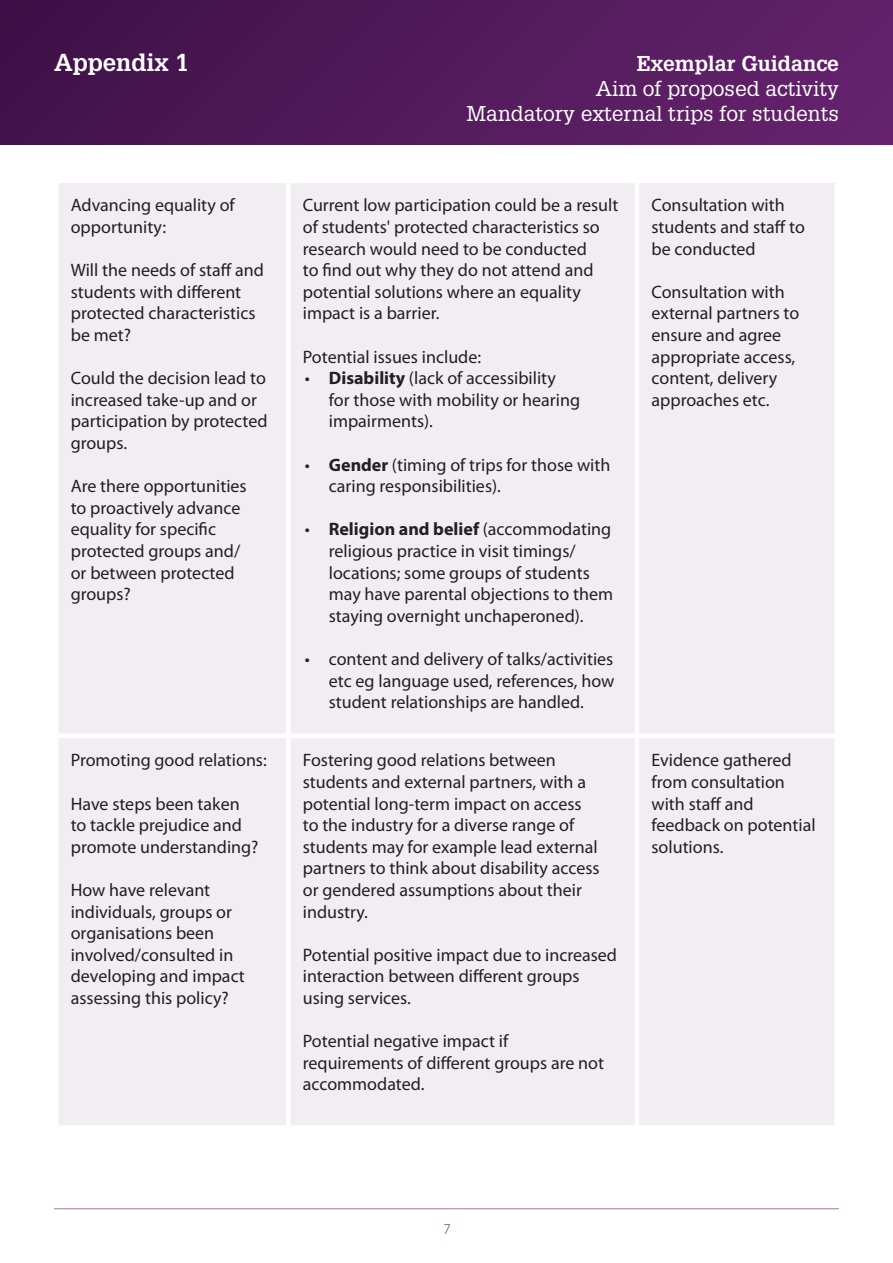
<style>
.page{position:relative;width:893px;height:1263px;background:#fff}
.page>*{position:absolute;margin:0;border:0;box-sizing:border-box;transform-origin:0 0}
.t1{font:700 24px "Glypha LT";color:#fff}
.t2{font:21px "Glypha";color:#fff}
.t3{font:700 21px "Glypha LT";color:#fff}
.t4{font:18px/21.6px "Myriad Pro";color:#231f20}
.t5{font:300 15px "Myriad Pro";color:#631e6b}
.s1{font-weight:700}
</style>
<div class="page">
<hr style="left:54px;top:1208px;width:785px;height:1px;background:#9d7ca3">
<div style="left:0;top:0;width:893px;height:145px;background:linear-gradient(to right,#3f1248,#64236d)"></div>
<div style="left:59px;top:183px;width:775px;height:942px;background:#f1edf3"></div>
<div style="left:286px;top:183px;width:5px;height:550px;background:#fff"></div>
<hr style="left:635px;top:183px;width:4px;height:550px;background:#fff">
<div style="left:54px;top:733px;width:234px;height:5px;background:#fff"></div>
<div style="left:288px;top:733px;width:349px;height:5px;background:#fff"></div>
<div style="left:286px;top:738px;width:5px;height:387px;background:#fff"></div>
<div style="left:637px;top:733px;width:202px;height:5px;background:#fff"></div>
<hr style="left:635px;top:738px;width:4px;height:387px;background:#fff">
<p class="t1" style="left:54px;top:47px;width:136px">Appendix 1</p>
<p class="t3" style="left:637px;top:50px;width:204px">Exemplar Guidance</p>
<p class="t2" style="left:596px;top:76px;width:245px">Aim of proposed activity</p>
<p class="t2" style="left:466px;top:101px;width:374px">Mandatory external trips for students</p>
<p class="t4" style="left:71px;top:194px;width:166px">Advancing equality of opportunity:</p>
<p class="t4" style="left:71px;top:259px;width:195px">Will the needs of staff and students with different protected characteristics be met?</p>
<p class="t4" style="left:71px;top:367px;width:198px">Could the decision lead to increased take-up and or participation by protected groups.</p>
<p class="t4" style="left:71px;top:475px;width:177px">Are there opportunities to proactively advance equality for specific protected groups and/ or between protected groups?</p>
<p class="t4" style="left:71px;top:749px;width:198px">Promoting good relations:</p>
<p class="t4" style="left:71px;top:792px;width:189px">Have steps been taken to tackle prejudice and promote understanding?</p>
<p class="t4" style="left:71px;top:879px;width:176px">How have relevant individuals, groups or organisations been involved/consulted in developing and impact assessing this policy?</p>
<p class="t4" style="left:303px;top:194px;width:317px">Current low participation could be a result of students' protected characteristics so research would need to be conducted<br>to find out why they do not attend and potential solutions where an equality impact is a barrier.</p>
<p class="t4" style="left:303px;top:345px;width:180px">Potential issues include:</p>
<p class="t4" style="left:329px;top:367px;width:253px;text-indent:-24px">• <span class="s1">Disability</span> (lack of accessibility for those with mobility or hearing impairments).</p>
<p class="t4" style="left:329px;top:453px;width:283px;text-indent:-24px">• <span class="s1">Gender</span> (timing of trips for those with caring responsibilities).</p>
<p class="t4" style="left:329px;top:518px;width:286px;text-indent:-24px">• <span class="s1">Religion and belief</span> (accommodating religious practice in visit timings/ locations; some groups of students may have parental objections to them staying overnight unchaperoned).</p>
<p class="t4" style="left:329px;top:648px;width:287px;text-align:justify;text-indent:-24px">• content and delivery of talks/activities etc eg language used, references, how student relationships are handled.</p>
<p class="t4" style="left:303px;top:749px;width:298px">Fostering good relations between students and external partners, with a potential long-term impact on access to the industry for a diverse range of students may for example lead external partners to think about disability access or gendered assumptions about their industry.</p>
<p class="t4" style="left:303px;top:944px;width:316px">Potential positive impact due to increased interaction between different groups using services.</p>
<p class="t4" style="left:303px;top:1030px;width:303px">Potential negative impact if requirements of different groups are not accommodated.</p>
<p class="t4" style="left:651px;top:194px;width:155px">Consultation with students and staff to be conducted</p>
<p class="t4" style="left:651px;top:281px;width:149px">Consultation with external partners to ensure and agree appropriate access, content, delivery approaches etc.</p>
<p class="t4" style="left:651px;top:749px;width:142px">Evidence gathered</p>
<p class="t4" style="left:651px;top:771px;width:135px">from consultation</p>
<p class="t4" style="left:651px;top:792px;width:104px">with staff and</p>
<p class="t4" style="left:651px;top:814px;width:166px">feedback on potential</p>
<p class="t4" style="left:651px;top:836px;width:73px">solutions.</p>
<p class="t5" style="left:444px;top:1220px;width:9px">7</p>
</div>
